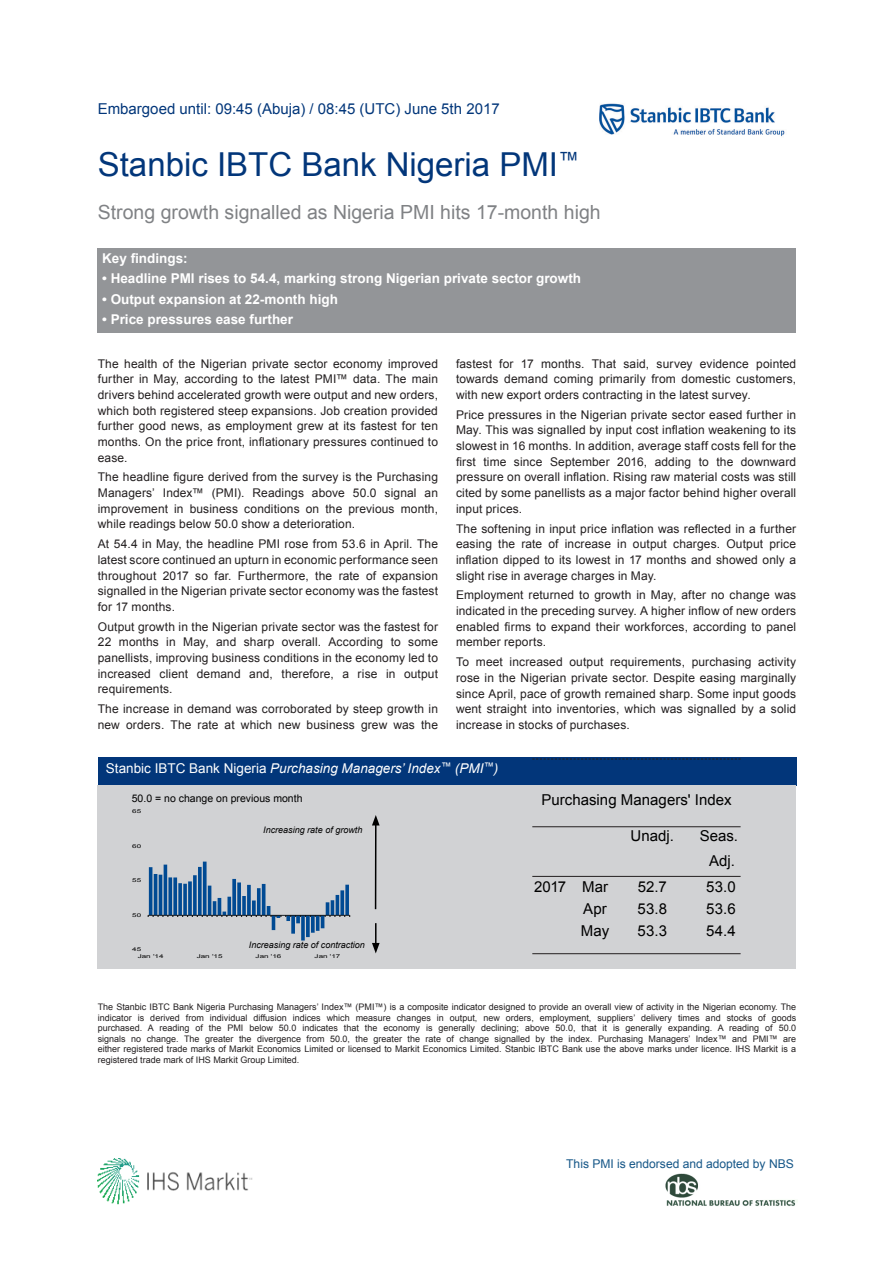
<style>
.page{position:relative;width:893px;height:1263px;background:#fff}
.page>*{position:absolute;margin:0;border:0;box-sizing:border-box;transform-origin:0 0}
.t1{font:33px "Arial";color:#02367a}
.Paragraph_Style_84{font:19.5px "Arial";color:#808285}
.t2{font:15px/25px "Arial";color:#000;text-align:center}
.t3{font:15px "Arial";color:#02367a}
.Paragraph_Style_85{font:700 13.5px "Arial";color:#fff}
.t4{font:italic 13.5px "Arial";color:#fff}
.t5{font:12.15px "Arial";letter-spacing:-.005em;color:#165788}
.Body_copy{font:12px/15.6px "Arial";letter-spacing:.01em;color:#231f20;text-align:justify}
.t6{font:10.5px "Arial";color:#000}
.t7{font:9px/10.5px "Arial";color:#231f20;text-align:justify}
.t8{font:italic 9px "Arial";color:#000}
.t9{font:5.25px "Arial";color:#000;scale:1.55 1}
.s1{font-style:normal}
</style>
<div class="page">
<div style="left:98px;top:757px;width:698px;height:29px;background:#02367a"></div>
<div style="left:98px;top:249px;width:698px;height:84px;background:#939598"></div>
<div style="left:97px;top:786px;width:699px;height:183px;background:#d1d2d4"></div>
<hr style="left:532px;top:953px;width:209px;height:1px;background:#231f20">
<svg style="left:532px;top:759px;width:209px;height:1px"></svg>
<hr style="left:532px;top:826px;width:209px;height:1px;background:#231f20">
<hr style="left:532px;top:876px;width:209px;height:1px;background:#231f20">
<hr style="left:375px;top:823px;width:2px;height:86px;background:#000">
<svg style="left:372px;top:815px;width:8px;height:10px"></svg>
<svg style="left:372px;top:923px;width:8px;height:30px"></svg>
<img style="left:599px;top:103px;width:186px;height:34px">
<svg style="left:301px;top:928px;width:4px;height:12px"></svg>
<svg style="left:306px;top:928px;width:4px;height:9px"></svg>
<svg style="left:291px;top:928px;width:4px;height:6px"></svg>
<svg style="left:311px;top:928px;width:4px;height:5px"></svg>
<hr style="left:316px;top:915px;width:3px;height:16px;background:#004a93">
<hr style="left:272px;top:915px;width:3px;height:15px;background:#004a93">
<svg style="left:345px;top:885px;width:4px;height:17px"></svg>
<svg style="left:340px;top:890px;width:4px;height:12px"></svg>
<hr style="left:336px;top:895px;width:3px;height:20px;background:#004a93">
<hr style="left:331px;top:900px;width:3px;height:15px;background:#004a93">
<hr style="left:262px;top:884px;width:3px;height:31px;background:#004a93">
<svg style="left:257px;top:888px;width:4px;height:14px"></svg>
<svg style="left:247px;top:885px;width:4px;height:17px"></svg>
<svg style="left:242px;top:896px;width:4px;height:6px"></svg>
<svg style="left:237px;top:882px;width:4px;height:20px"></svg>
<svg style="left:232px;top:879px;width:4px;height:23px"></svg>
<svg style="left:227px;top:897px;width:4px;height:5px"></svg>
<hr style="left:218px;top:898px;width:3px;height:17px;background:#004a93">
<hr style="left:213px;top:901px;width:3px;height:14px;background:#004a93">
<hr style="left:208px;top:886px;width:3px;height:29px;background:#004a93">
<svg style="left:203px;top:861px;width:4px;height:41px"></svg>
<svg style="left:198px;top:867px;width:4px;height:35px"></svg>
<svg style="left:193px;top:875px;width:4px;height:27px"></svg>
<svg style="left:188px;top:881px;width:4px;height:21px"></svg>
<svg style="left:183px;top:884px;width:4px;height:18px"></svg>
<svg style="left:178px;top:883px;width:4px;height:19px"></svg>
<svg style="left:173px;top:877px;width:4px;height:25px"></svg>
<svg style="left:168px;top:877px;width:4px;height:25px"></svg>
<hr style="left:164px;top:864px;width:3px;height:51px;background:#004a93">
<hr style="left:159px;top:875px;width:3px;height:40px;background:#004a93">
<hr style="left:154px;top:874px;width:3px;height:41px;background:#004a93">
<hr style="left:149px;top:867px;width:3px;height:48px;background:#004a93">
<svg style="left:148px;top:902px;width:202px;height:26px"></svg>
<img style="left:665px;top:1173px;width:130px;height:33px">
<img style="left:97px;top:1159px;width:156px;height:46px">
<p class="t3" style="left:98px;top:99px;width:403px">Embargoed until: 09:45 (Abuja) / 08:45 (UTC) June 5th 2017</p>
<h1 class="t1" style="left:98px;top:143px;width:483px">Stanbic IBTC Bank Nigeria PMI<sup>™</sup></h1>
<p class="Paragraph_Style_84" style="left:98px;top:199px;width:504px">Strong growth signalled as Nigeria PMI hits 17-month high</p>
<p class="Paragraph_Style_85" style="left:102px;top:249px;width:87px">Key findings:</p>
<p class="Paragraph_Style_85" style="left:102px;top:270px;width:480px">• Headline PMI rises to 54.4, marking strong Nigerian private sector growth</p>
<p class="Paragraph_Style_85" style="left:102px;top:290px;width:237px">• Output expansion at 22-month high</p>
<p class="Paragraph_Style_85" style="left:102px;top:311px;width:192px">• Price pressures ease further</p>
<p class="Body_copy" style="left:98px;top:356px;width:342px">The health of the Nigerian private sector economy improved further in May, according to the latest PMI™ data. The main drivers behind accelerated growth were output and new orders, which both registered steep expansions. Job creation provided further good news, as employment grew at its fastest for ten months. On the price front, inflationary pressures continued to ease.</p>
<p class="Body_copy" style="left:98px;top:469px;width:342px">The headline figure derived from the survey is the Purchasing Managers’ Index™ (PMI). Readings above 50.0 signal an improvement in business conditions on the previous month, while readings below 50.0 show a deterioration.</p>
<p class="Body_copy" style="left:98px;top:536px;width:342px">At 54.4 in May, the headline PMI rose from 53.6 in April. The latest score continued an upturn in economic performance seen throughout 2017 so far. Furthermore, the rate of expansion signalled in the Nigerian private sector economy was the fastest for 17 months.</p>
<p class="Body_copy" style="left:98px;top:619px;width:342px">Output growth in the Nigerian private sector was the fastest for 22 months in May, and sharp overall. According to some panellists, improving business conditions in the economy led to increased client demand and, therefore, a rise in output requirements.</p>
<p class="Body_copy" style="left:98px;top:701px;width:342px">The increase in demand was corroborated by steep growth in new orders. The rate at which new business grew was the</p>
<p class="Body_copy" style="left:456px;top:356px;width:342px">fastest for 17 months. That said, survey evidence pointed towards demand coming primarily from domestic customers, with new export orders contracting in the latest survey.</p>
<p class="Body_copy" style="left:456px;top:407px;width:342px">Price pressures in the Nigerian private sector eased further in May. This was signalled by input cost inflation weakening to its slowest in 16 months. In addition, average staff costs fell for the first time since September 2016, adding to the downward pressure on overall inflation. Rising raw material costs was still cited by some panellists as a major factor behind higher overall input prices.</p>
<p class="Body_copy" style="left:456px;top:521px;width:342px">The softening in input price inflation was reflected in a further easing the rate of increase in output charges. Output price inflation dipped to its lowest in 17 months and showed only a slight rise in average charges in May.</p>
<p class="Body_copy" style="left:456px;top:587px;width:342px">Employment returned to growth in May, after no change was indicated in the preceding survey. A higher inflow of new orders enabled firms to expand their workforces, according to panel member reports.</p>
<p class="Body_copy" style="left:456px;top:654px;width:342px">To meet increased output requirements, purchasing activity rose in the Nigerian private sector. Despite easing marginally since April, pace of growth remained sharp. Some input goods went straight into inventories, which was signalled by a solid increase in stocks of purchases.</p>
<p class="t4" style="left:106px;top:760px;width:394px"><span class="s1">Stanbic IBTC Bank Nigeria</span> Purchasing Managers’ Index<sup>™</sup> (PMI<sup>™</sup>)</p>
<p class="t6" style="left:132px;top:791px;width:172px">50.0 = no change on previous month</p>
<p class="t8" style="left:263px;top:824px;width:101px">Increasing rate of growth</p>
<p class="t9" style="left:132px;top:808px;width:7px">65</p>
<p class="t9" style="left:132px;top:843px;width:7px">60</p>
<p class="t9" style="left:132px;top:877px;width:7px">55</p>
<p class="t9" style="left:132px;top:911px;width:7px">50</p>
<p class="t9" style="left:132px;top:946px;width:7px">45</p>
<p class="t8" style="left:249px;top:938px;width:118px">Increasing rate of contraction</p>
<p class="t9" style="left:138px;top:952px;width:18px">Jan '14</p>
<p class="t9" style="left:197px;top:952px;width:18px">Jan '15</p>
<p class="t9" style="left:256px;top:952px;width:18px">Jan '16</p>
<p class="t9" style="left:315px;top:952px;width:18px">Jan '17</p>
<p class="t2" style="left:541px;top:787px;width:192px">Purchasing Managers' Index</p>
<p class="t2" style="left:631px;top:823px;width:45px">Unadj.</p>
<p class="t2" style="left:700px;top:823px;width:40px">Seas.<br>Adj.</p>
<p class="t2" style="left:534px;top:874px;width:75px">2017 Mar</p>
<p class="t2" style="left:638px;top:874px;width:30px">52.7</p>
<p class="t2" style="left:706px;top:874px;width:31px">53.0</p>
<p class="t2" style="left:583px;top:896px;width:25px">Apr</p>
<p class="t2" style="left:637px;top:896px;width:31px">53.8</p>
<p class="t2" style="left:706px;top:896px;width:31px">53.6</p>
<p class="t2" style="left:581px;top:918px;width:30px">May</p>
<p class="t2" style="left:637px;top:918px;width:31px">53.3</p>
<p class="t2" style="left:706px;top:918px;width:31px">54.4</p>
<p class="t7" style="left:98px;top:1002px;width:700px">The Stanbic IBTC Bank Nigeria Purchasing Managers’ Index™ (PMI™) is a composite indicator designed to provide an overall view of activity in the Nigerian economy. The indicator is derived from individual diffusion indices which measure changes in output, new orders, employment, suppliers’ delivery times and stocks of goods purchased. A reading of the PMI below 50.0 indicates that the economy is generally declining; above 50.0, that it is generally expanding. A reading of 50.0 signals no change. The greater the divergence from 50.0, the greater the rate of change signalled by the index. Purchasing Managers’ Index™ and PMI™ are either registered trade marks of Markit Economics Limited or licensed to Markit Economics Limited. Stanbic IBTC Bank use the above marks under licence. IHS Markit is a registered trade mark of IHS Markit Group Limited.</p>
<p class="t5" style="left:566px;top:1155px;width:229px">This PMI is endorsed and adopted by NBS</p>
</div>
